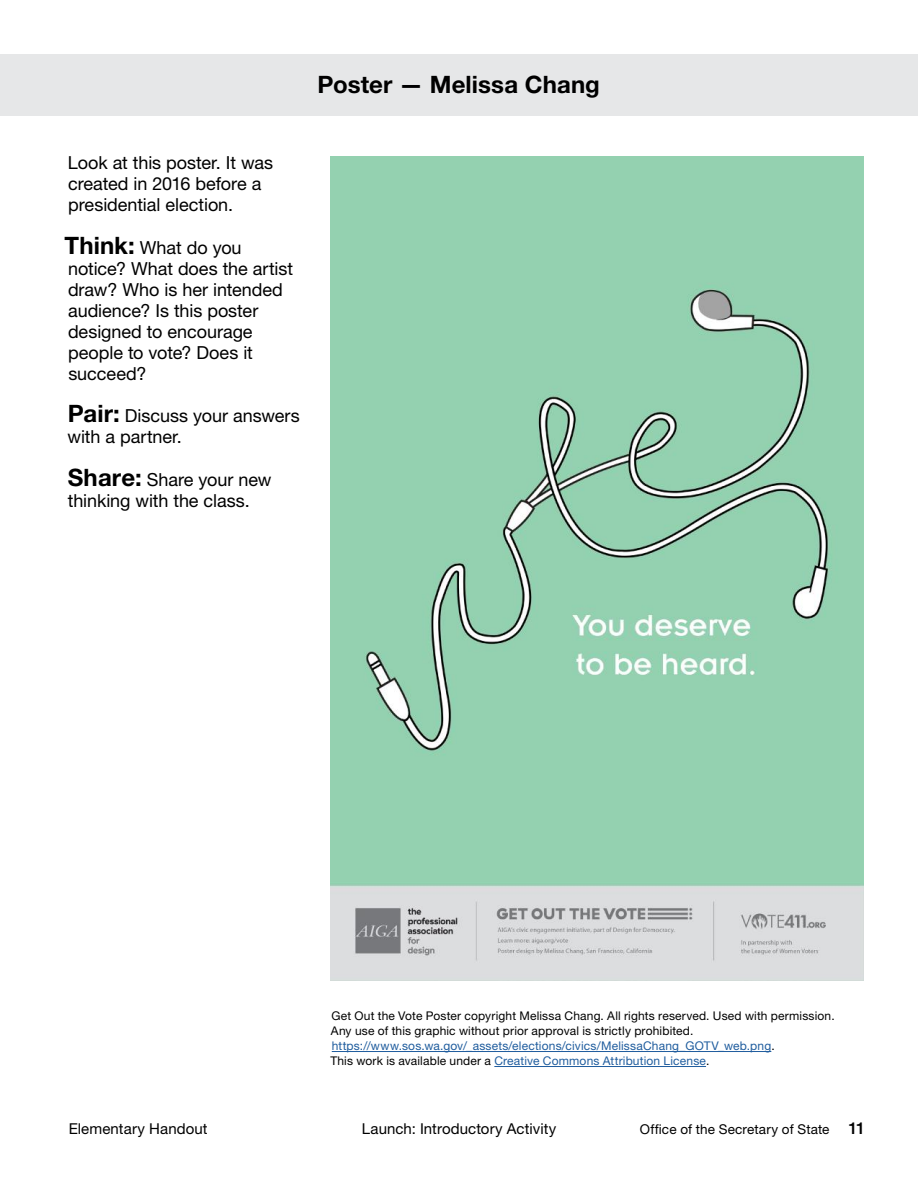
<style>
.page{position:relative;width:918px;height:1188px;background:#fff}
.page>*{position:absolute;margin:0;border:0;box-sizing:border-box;transform-origin:0 0}
.t1{font:700 24px "Helvetica Neue LT Std";letter-spacing:.005em;color:#000}
.t2{font:18px/21px "Helvetica Neue LT Std";letter-spacing:-.005em;color:#000}
.t3{font:15px "Helvetica Neue LT Std";letter-spacing:.005em;color:#000}
.t4{font:13.5px "Helvetica Neue LT Std";letter-spacing:.01em;color:#000}
.t5{font:12px/15px "Helvetica Neue LT Std";letter-spacing:.015em;color:#000}
.s1{font-weight:700;font-size:24px}
.s2{color:#205d9e}
.s3{font-weight:500;font-size:16.5px}
</style>
<div class="page">
<div style="left:0;top:54px;width:918px;height:61px;background:#e6e7e8"></div>
<img style="left:331px;top:156px;width:533px;height:824px">
<hr style="left:332px;top:1051px;width:439px;height:1px;background:#205d9e">
<hr style="left:494px;top:1066px;width:212px;height:1px;background:#205d9e">
<h1 class="t1" style="left:317px;top:70px;width:284px">Poster — Melissa Chang</h1>
<h2 class="t2" style="left:68px;top:152px;width:207px">Look at this poster. It was created in 2016 before a presidential election.</h2>
<h2 class="t2" style="left:65px;top:236px;width:230px"><span class="s1">Think:</span> What do you notice? What does the artist draw? Who is her intended audience? Is this poster designed to encourage people to vote? Does it succeed?</h2>
<h2 class="t2" style="left:68px;top:405px;width:234px"><span class="s1">Pair:</span> Discuss your answers with a partner.</h2>
<h2 class="t2" style="left:68px;top:469px;width:205px"><span class="s1">Share:</span> Share your new thinking with the class.</h2>
<p class="t5" style="left:330px;top:1008px;width:506px">Get Out the Vote Poster copyright Melissa Chang. All rights reserved. Used with permission.<br>Any use of this graphic without prior approval is strictly prohibited. <span class="s2">https://www.sos.wa.gov/_assets/elections/civics/MelissaChang_GOTV_web.png</span>.<br>This work is available under a <span class="s2">Creative Commons Attribution License</span>.</p>
<p class="t3" style="left:69px;top:1120px;width:140px">Elementary Handout</p>
<p class="t4" style="left:640px;top:1121px;width:227px">Office of the Secretary of State <span class="s3">11</span></p>
<p class="t3" style="left:362px;top:1120px;width:196px">Launch: Introductory Activity</p>
</div>
